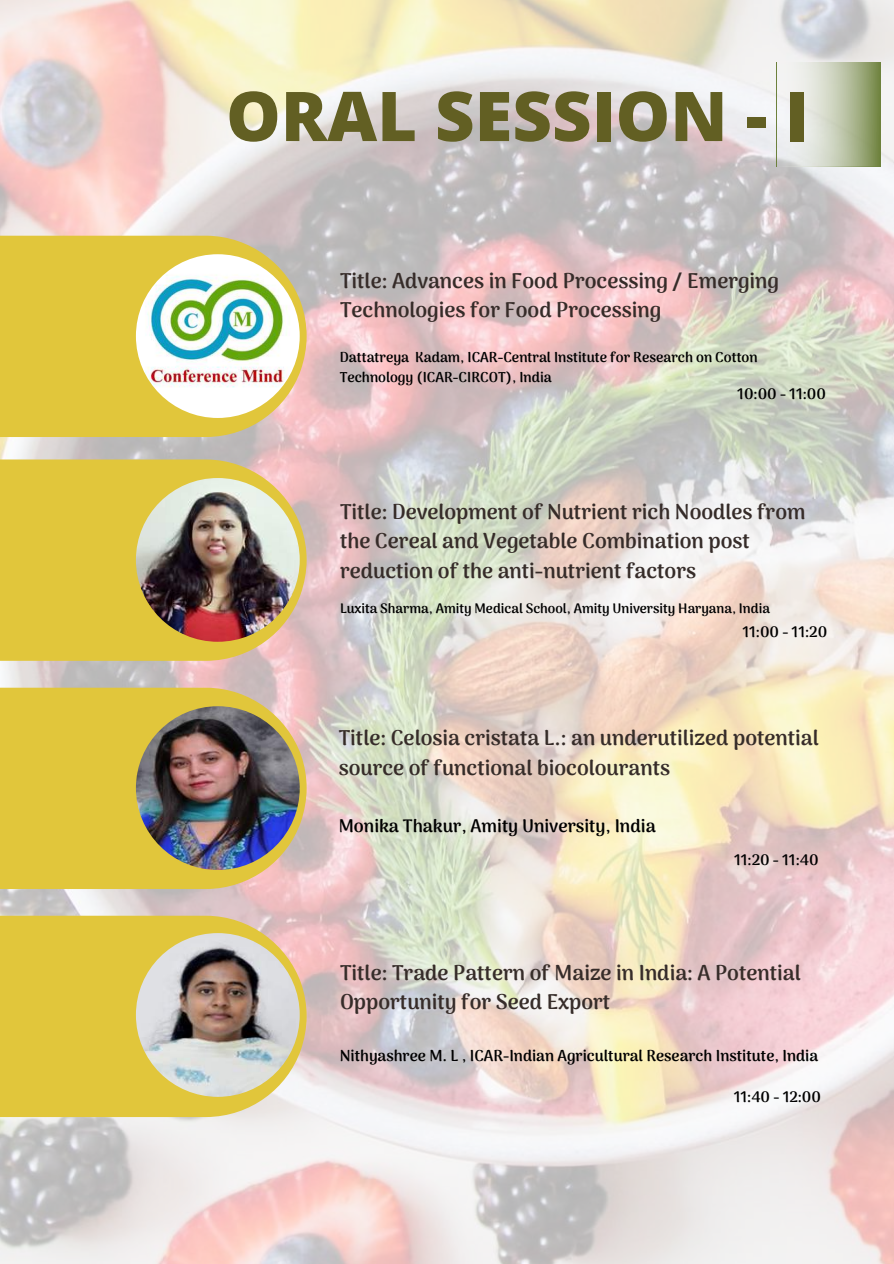
<style>
.page{position:relative;width:894px;height:1264px;background:#fff}
.page>*{position:absolute;margin:0;border:0;box-sizing:border-box;transform-origin:0 0}
.t1{font:800 68.7px "Open Sans";color:#625f23}
.t2{font:800 21.15px/29.5px "Arima Madurai";color:#362c29}
.t3{font:800 17.85px "Arima Madurai";color:#000}
.t4{font:800 15.6px "Arima Madurai";color:#000}
.t5{font:800 15px "Arima Madurai";color:#000}
.t6{font:800 14.1px/19.6px "Arima Madurai";color:#000}
.t7{font:800 13.5px "Arima Madurai";color:#000}
</style>
<div class="page">
<img style="left:0;top:0;width:893px;height:1263px">
<svg style="left:776px;top:63px;width:104px;height:103px;background:#c5ccb5"></svg>
<svg style="left:0;top:236px;width:306px;height:201px;background:#dfc549"></svg>
<img style="left:136px;top:254px;width:163px;height:164px;border-radius:50%">
<svg style="left:0;top:459px;width:306px;height:201px;background:#e1c549"></svg>
<img style="left:136px;top:478px;width:163px;height:163px;border-radius:50%">
<svg style="left:0;top:687px;width:306px;height:202px;background:#e0c54a"></svg>
<img style="left:136px;top:706px;width:163px;height:164px;border-radius:50%">
<svg style="left:0;top:915px;width:306px;height:202px;background:#e2c74c"></svg>
<img style="left:136px;top:933px;width:163px;height:163px;border-radius:50%">
<h1 class="t1" style="left:226px;top:68px;width:584px">ORAL SESSION - I</h1>
<p class="t2" style="left:340px;top:266px;width:440px">Title: Advances in Food Processing / Emerging<br>Technologies for Food Processing</p>
<p class="t6" style="left:339px;top:347px;width:419px">Dattatreya Kadam, ICAR-Central Institute for Research on Cotton<br>Technology (ICAR-CIRCOT), India</p>
<p class="t5" style="left:737px;top:384px;width:90px">10:00 - 11:00</p>
<p class="t2" style="left:340px;top:497px;width:467px">Title: Development of Nutrient rich Noodles from the Cereal and Vegetable Combination post reduction of the anti-nutrient factors</p>
<p class="t7" style="left:340px;top:601px;width:431px">Luxita Sharma, Amity Medical School, Amity University Haryana, India</p>
<p class="t5" style="left:742px;top:623px;width:86px">11:00 - 11:20</p>
<p class="t2" style="left:338px;top:723px;width:481px">Title: Celosia cristata L.: an underutilized potential source of functional biocolourants</p>
<p class="t3" style="left:338px;top:815px;width:318px">Monika Thakur, Amity University, India</p>
<p class="t5" style="left:733px;top:851px;width:86px">11:20 - 11:40</p>
<p class="t2" style="left:340px;top:957px;width:462px">Title: Trade Pattern of Maize in India: A Potential<br>Opportunity for Seed Export</p>
<p class="t4" style="left:339px;top:1046px;width:480px">Nithyashree M. L , ICAR-Indian Agricultural Research Institute, India</p>
<p class="t5" style="left:733px;top:1088px;width:89px">11:40 - 12:00</p>
</div>
